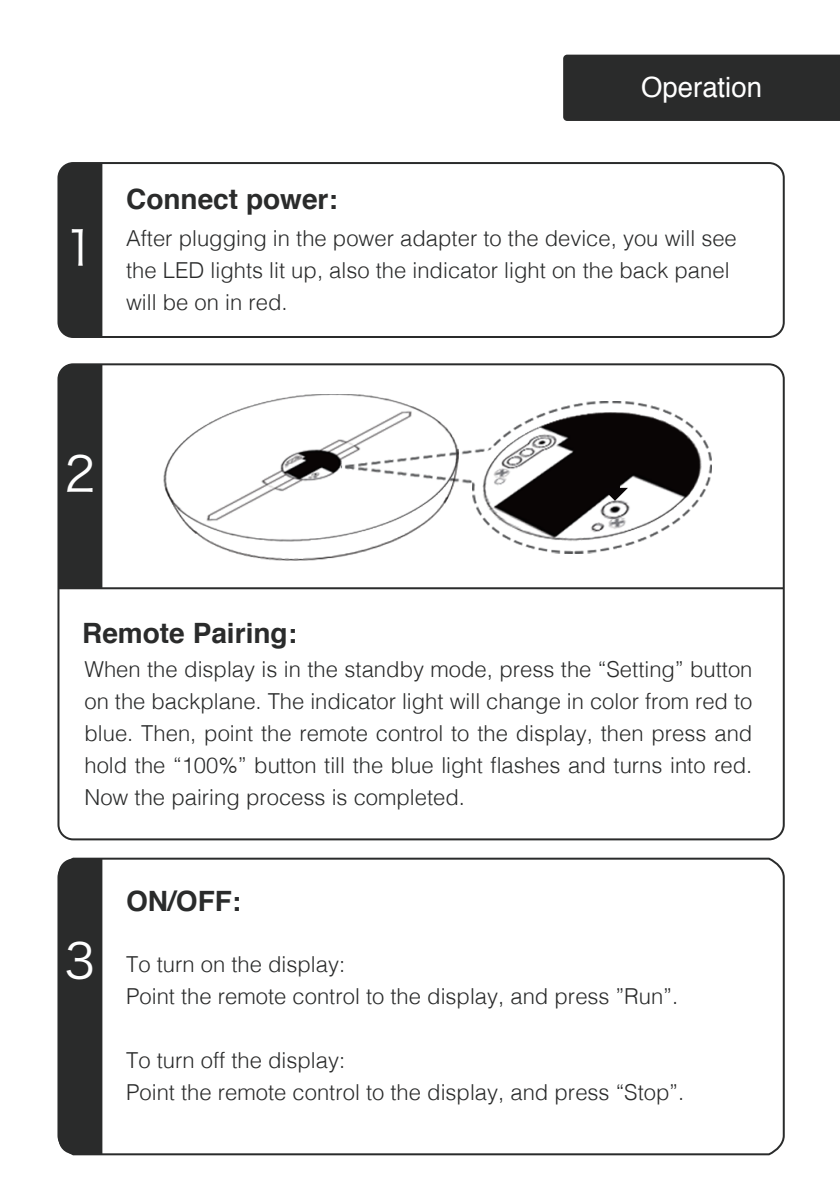
<style>
.page{position:relative;width:840px;height:1191px;background:#fff}
.page>*{position:absolute;margin:0;border:0;box-sizing:border-box;transform-origin:0 0}
.t1{font:48px "Hiragino Sans GB W3";color:#fff}
.t2{font:700 28px "Helvetica";color:#2a2b2b}
.t3{font:28px "Helvetica";color:#fff}
.t4{font:300 22px/32px "Helvetica";color:#2a2b2b}
.s1{font-family:"Hiragino Sans GB W3";font-weight:400;font-size:48px;color:#fff}
</style>
<div class="page">
<img style="left:163px;top:394px;width:295px;height:95px">
<img style="left:472px;top:401px;width:238px;height:152px">
<img style="left:342px;top:447px;width:159px;height:21px">
<img style="left:458px;top:465px;width:16px;height:18px">
<img style="left:197px;top:534px;width:212px;height:27px">
<img style="left:165px;top:450px;width:293px;height:84px">
<div style="left:563px;top:55px;width:276px;height:66px;background:#2a2b2b"></div>
<div style="left:57px;top:162px;width:727px;height:176px;border:2px solid #2a2b2b;border-radius:15px"></div>
<div style="left:58px;top:163px;width:44px;height:174px;background:#2a2b2b"></div>
<svg style="left:57px;top:857px;width:728px;height:299px"></svg>
<div style="left:58px;top:858px;width:44px;height:296px;background:#2a2b2b"></div>
<div style="left:58px;top:364px;width:44px;height:223px;background:#2a2b2b"></div>
<hr style="left:58px;top:587px;width:725px;height:2px;background:#2a2b2b">
<p class="t3" style="left:640px;top:66px;width:122px">Operation</p>
<p class="t2" style="left:126px;top:177px;width:213px">Connect power:</p>
<p class="t4" style="left:126px;top:220px;width:612px;text-indent:-61px"><span class="s1">1</span> After plugging in the power adapter to the device, you will see the LED lights lit up, also the indicator light on the back panel will be on in red.</p>
<h1 class="t1" style="left:65px;top:444px;width:33px">2</h1>
<p class="t2" style="left:82px;top:610px;width:216px">Remote Pairing:</p>
<p class="t4" style="left:84px;top:651px;width:669px;text-align:justify">When the display is in the standby mode, press the “Setting” button on the backplane. The indicator light will change in color from red to blue. Then, point the remote control to the display, then press and hold the “100%” button till the blue light flashes and turns into red.<br>Now the pairing process is completed.</p>
<h1 class="t1" style="left:65px;top:930px;width:33px">3</h1>
<p class="t2" style="left:126px;top:878px;width:117px">ON/OFF:</p>
<p class="t4" style="left:126px;top:946px;width:553px">To turn on the display:<br>Point the remote control to the display, and press ”Run”.</p>
<p class="t4" style="left:126px;top:1042px;width:559px">To turn off the display:<br>Point the remote control to the display, and press “Stop”.</p>
</div>
